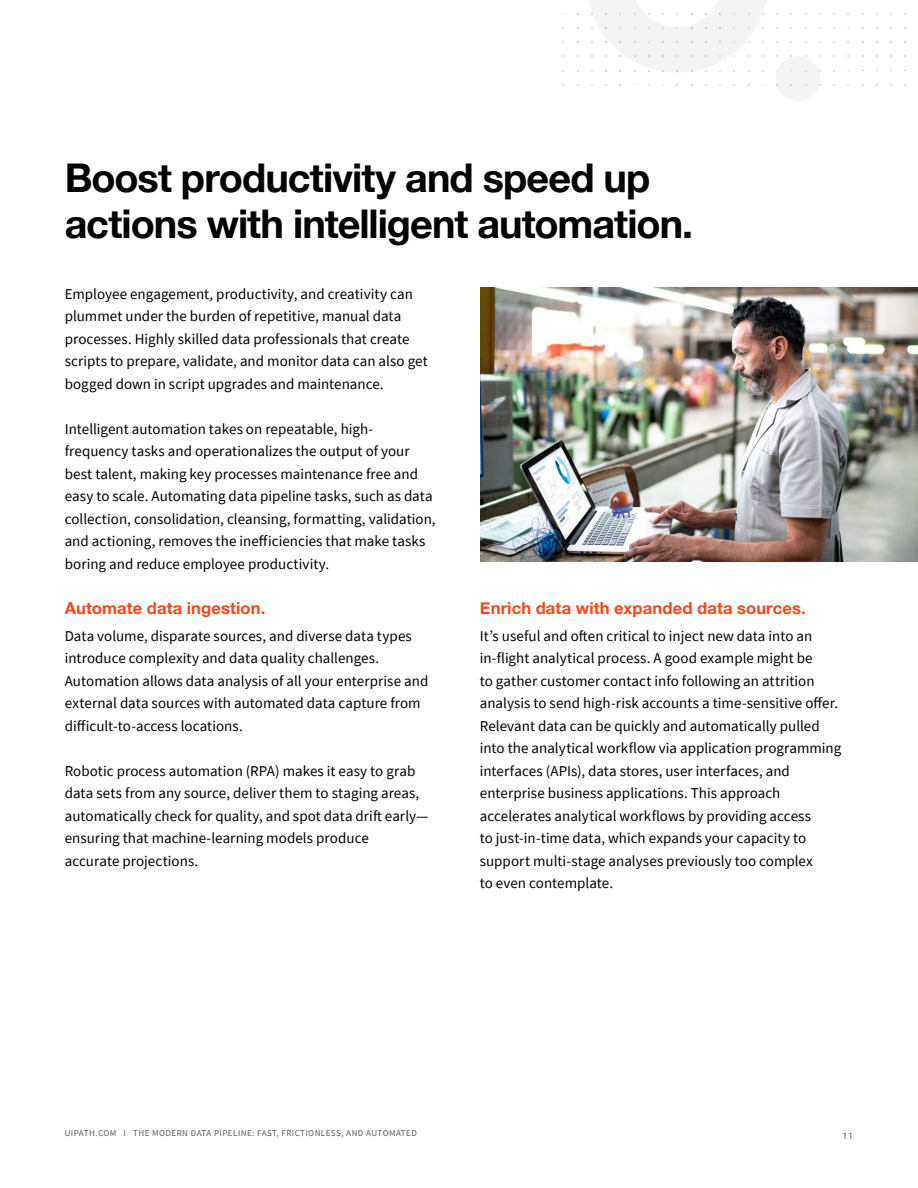
<style>
.page{position:relative;width:918px;height:1188px;background:#fff}
.page>*{position:absolute;margin:0;border:0;box-sizing:border-box;transform-origin:0 0}
.t1{font:700 39.6px/46.2px "Helvetica Neue";letter-spacing:-.025em;color:#000}
.t2{font:700 16.5px "Helvetica Neue";letter-spacing:.01em;color:#fa4616}
.t3{font:15px/22.5px "Source Sans Pro";color:#000}
.t4{font:9px "Source Sans Pro";letter-spacing:.05em;color:#5a5b5d}
.t5{font:9px "Roboto";color:#5a5b5d}
</style>
<div class="page">
<img style="left:481px;top:287px;width:437px;height:275px">
<div style="left:776px;top:56px;width:44px;height:45px;background:#f4f4f4;border-radius:50%"></div>
<svg style="left:589px;top:0;width:177px;height:72px"></svg>
<h1 class="t1" style="left:65px;top:156px;width:630px">Boost productivity and speed up actions with intelligent automation.</h1>
<p class="t3" style="left:65px;top:282px;width:365px">Employee engagement, productivity, and creativity can plummet under the burden of repetitive, manual data processes. Highly skilled data professionals that create scripts to prepare, validate, and monitor data can also get bogged down in script upgrades and maintenance.</p>
<p class="t3" style="left:65px;top:417px;width:372px">Intelligent automation takes on repeatable, high&shy;frequency tasks and operationalizes the output of your best talent, making key processes maintenance free and easy to scale. Automating data pipeline tasks, such as data collection, consolidation, cleansing, formatting, validation, and actioning, removes the inefficiencies that make tasks boring and reduce employee productivity.</p>
<p class="t2" style="left:65px;top:595px;width:202px">Automate data ingestion.</p>
<p class="t3" style="left:65px;top:624px;width:365px">Data volume, disparate sources, and diverse data types introduce complexity and data quality challenges.<br>Automation allows data analysis of all your enterprise and external data sources with automated data capture from difficult-to-access locations.</p>
<p class="t3" style="left:65px;top:759px;width:365px">Robotic process automation (RPA) makes it easy to grab data sets from any source, deliver them to staging areas, automatically check for quality, and spot data drift early— ensuring that machine-learning models produce<br>accurate projections.</p>
<p class="t2" style="left:480px;top:595px;width:328px">Enrich data with expanded data sources.</p>
<p class="t3" style="left:480px;top:624px;width:363px">It’s useful and often critical to inject new data into an in-flight analytical process. A good example might be<br>to gather customer contact info following an attrition analysis to send high-risk accounts a time-sensitive offer.<br>Relevant data can be quickly and automatically pulled into the analytical workflow via application programming interfaces (APIs), data stores, user interfaces, and enterprise business applications. This approach accelerates analytical workflows by providing access<br>to just-in-time data, which expands your capacity to support multi-stage analyses previously too complex<br>to even contemplate.</p>
<p class="t4" style="left:65px;top:1128px;width:354px">UIPATH.COM I THE MODERN DATA PIPELINE: FAST, FRICTIONLESS, AND AUTOMATED</p>
<p class="t5" style="left:843px;top:1130px;width:12px">11</p>
</div>
